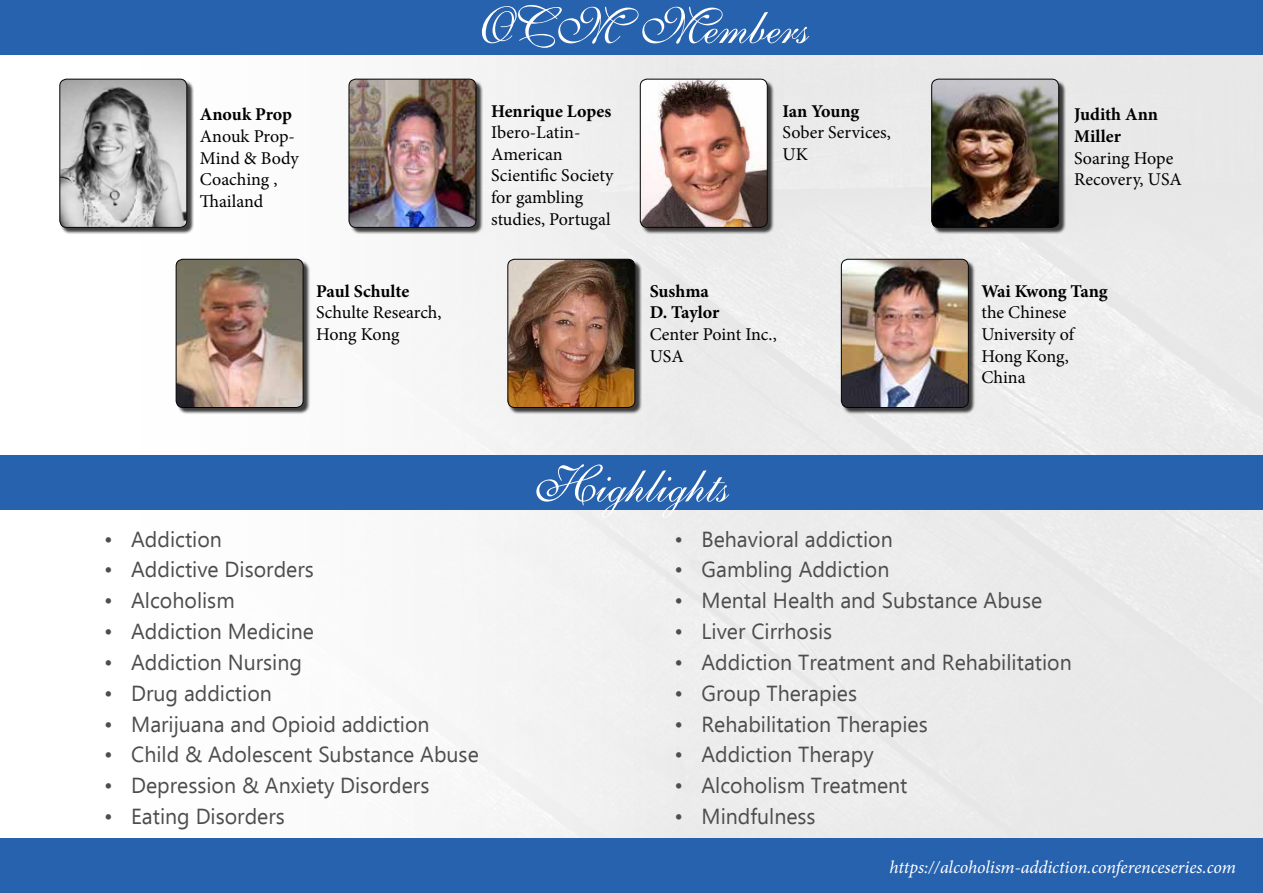
<style>
.page{position:relative;width:1263px;height:893px;background:#fff}
.page>*{position:absolute;margin:0;border:0;box-sizing:border-box;transform-origin:0 0}
.t1{font:51px "English 111 Presto BT";color:#fff}
.t2{font:21.75px "Ebrima";color:#4d4d4f}
.t3{font:18px/21.6px "Minion Pro";color:#000}
.t4{font:700 18px/21.6px "Minion Pro";letter-spacing:-.005em;color:#000}
.t5{font:italic 18px "Minion Pro";letter-spacing:-.005em;color:#fff}
</style>
<div class="page">
<img style="left:0;top:54px;width:1263px;height:785px">
<div style="left:0;top:839px;width:1263px;height:54px;background:#2762ae"></div>
<div style="left:0;top:455px;width:1263px;height:54px;background:#2762ae"></div>
<div style="left:0;top:0;width:1263px;height:54px;background:#2762ae"></div>
<div style="left:177px;top:260px;width:133px;height:154px;background:#000;opacity:.75"></div>
<img style="left:176px;top:259px;width:127px;height:148px">
<div style="left:176px;top:259px;width:127px;height:149px;border:1px solid #000;border-radius:7px"></div>
<div style="left:509px;top:260px;width:133px;height:154px;background:#000;opacity:.75"></div>
<img style="left:508px;top:259px;width:127px;height:148px">
<div style="left:507px;top:259px;width:128px;height:149px;border:1px solid #000;border-radius:7px"></div>
<div style="left:842px;top:260px;width:133px;height:154px;background:#000;opacity:.75"></div>
<img style="left:841px;top:259px;width:127px;height:148px">
<div style="left:841px;top:259px;width:128px;height:149px;border:1px solid #000;border-radius:7px"></div>
<div style="left:61px;top:80px;width:133px;height:154px;background:#000;opacity:.75"></div>
<img style="left:60px;top:79px;width:127px;height:148px">
<div style="left:60px;top:79px;width:127px;height:149px;border:1px solid #000;border-radius:7px"></div>
<div style="left:350px;top:80px;width:133px;height:154px;background:#000;opacity:.75"></div>
<img style="left:349px;top:79px;width:127px;height:148px">
<div style="left:349px;top:79px;width:127px;height:149px;border:1px solid #000;border-radius:7px"></div>
<div style="left:641px;top:80px;width:133px;height:154px;background:#000;opacity:.75"></div>
<img style="left:640px;top:79px;width:127px;height:148px">
<div style="left:640px;top:79px;width:127px;height:149px;border:1px solid #000;border-radius:7px"></div>
<div style="left:932px;top:80px;width:134px;height:154px;background:#000;opacity:.75"></div>
<img style="left:932px;top:79px;width:127px;height:148px">
<div style="left:931px;top:79px;width:128px;height:149px;border:1px solid #000;border-radius:7px"></div>
<p class="t4" style="left:200px;top:104px;width:94px">Anouk Prop</p>
<p class="t3" style="left:200px;top:126px;width:100px">Anouk Prop-<br>Mind &amp; Body<br>Coaching ,<br>Thailand</p>
<p class="t4" style="left:316px;top:280px;width:95px">Paul Schulte</p>
<p class="t3" style="left:316px;top:302px;width:127px">Schulte Research,<br>Hong Kong</p>
<h1 class="t1" style="left:480px;top:-5px;width:330px">OCM Members</h1>
<p class="t4" style="left:491px;top:100px;width:122px">Henrique Lopes</p>
<p class="t3" style="left:491px;top:122px;width:124px">Ibero-Latin-<br>American<br>Scientific Society for gambling studies, Portugal</p>
<p class="t4" style="left:782px;top:100px;width:78px">Ian Young</p>
<p class="t3" style="left:782px;top:122px;width:110px">Sober Services,<br>UK</p>
<p class="t4" style="left:650px;top:280px;width:71px">Sushma<br>D. Taylor</p>
<p class="t3" style="left:650px;top:323px;width:129px">Center Point Inc.,<br>USA</p>
<h1 class="t1" style="left:534px;top:453px;width:196px">Highlights</h1>
<p class="t4" style="left:1074px;top:104px;width:85px">Judith Ann<br>Miller</p>
<p class="t3" style="left:1074px;top:147px;width:109px">Soaring Hope<br>Recovery, USA</p>
<p class="t4" style="left:981px;top:280px;width:128px">Wai Kwong Tang</p>
<p class="t3" style="left:981px;top:302px;width:94px">the Chinese<br>University of<br>Hong Kong,<br>China</p>
<p class="t2" style="left:104px;top:523px;width:119px">• Addiction</p>
<p class="t2" style="left:104px;top:554px;width:211px">• Addictive Disorders</p>
<p class="t2" style="left:104px;top:585px;width:132px">• Alcoholism</p>
<p class="t2" style="left:104px;top:616px;width:211px">• Addiction Medicine</p>
<p class="t2" style="left:104px;top:647px;width:199px">• Addiction Nursing</p>
<p class="t2" style="left:104px;top:678px;width:169px">• Drug addiction</p>
<p class="t2" style="left:104px;top:708px;width:327px">• Marijuana and Opioid addiction</p>
<p class="t2" style="left:104px;top:739px;width:376px">• Child &amp; Adolescent Substance Abuse</p>
<p class="t2" style="left:104px;top:770px;width:327px">• Depression &amp; Anxiety Disorders</p>
<p class="t2" style="left:104px;top:801px;width:182px">• Eating Disorders</p>
<p class="t2" style="left:674px;top:523px;width:220px">• Behavioral addiction</p>
<p class="t2" style="left:674px;top:554px;width:216px">• Gambling Addiction</p>
<p class="t2" style="left:674px;top:585px;width:369px">• Mental Health and Substance Abuse</p>
<p class="t2" style="left:674px;top:616px;width:159px">• Liver Cirrhosis</p>
<p class="t2" style="left:674px;top:647px;width:399px">• Addiction Treatment and Rehabilitation</p>
<p class="t2" style="left:674px;top:677px;width:184px">• Group Therapies</p>
<p class="t2" style="left:674px;top:708px;width:255px">• Rehabilitation Therapies</p>
<p class="t2" style="left:674px;top:739px;width:201px">• Addiction Therapy</p>
<p class="t2" style="left:674px;top:770px;width:234px">• Alcoholism Treatment</p>
<p class="t2" style="left:674px;top:801px;width:143px">• Mindfulness</p>
<p class="t5" style="left:890px;top:855px;width:348px">https://alcoholism-addiction.conferenceseries.com</p>
</div>
